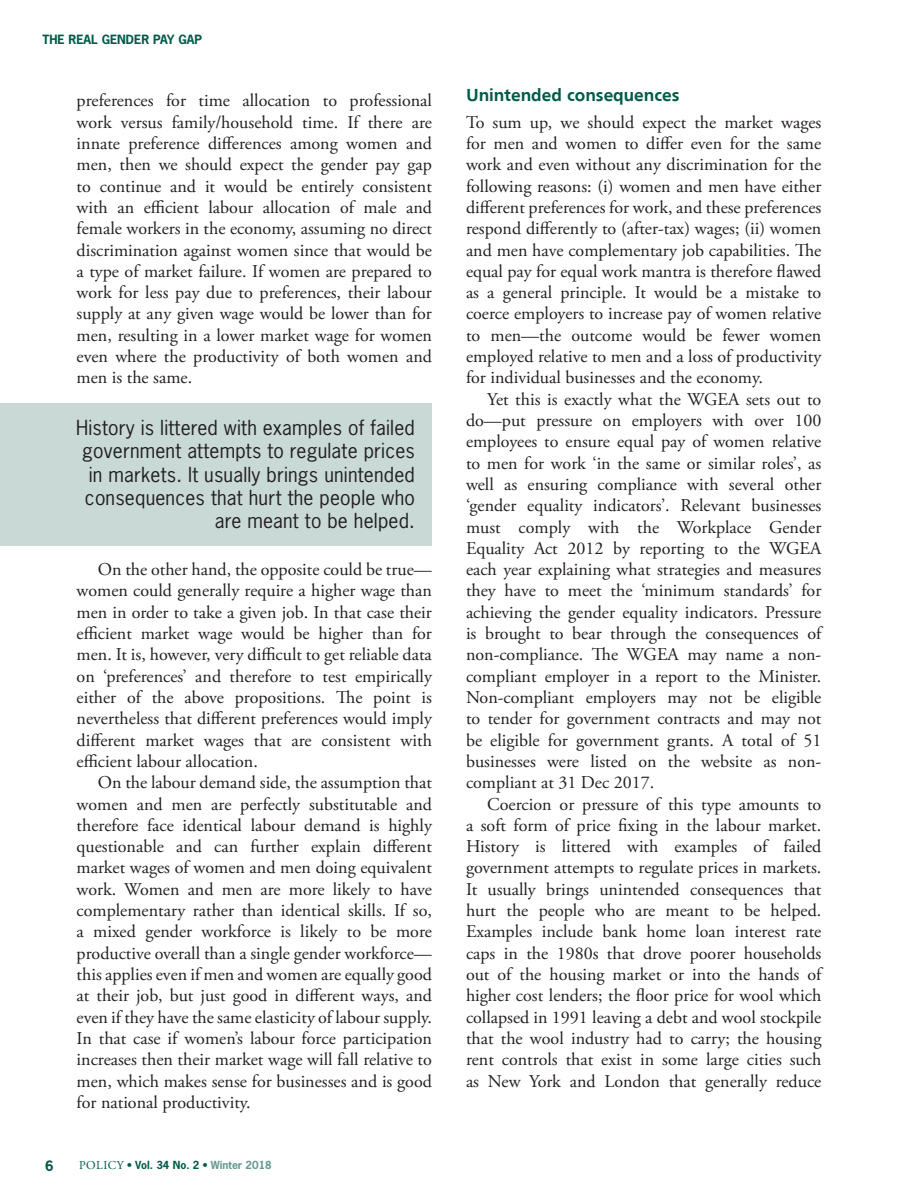
<style>
.page{position:relative;width:915px;height:1191px;background:#fff}
.page>*{position:absolute;margin:0;border:0;box-sizing:border-box;transform-origin:0 0}
._24_CALLOUT_RIGHT{font:19.5px/23.4px "News Gothic Std";letter-spacing:.01em;color:#231f20;text-align:right}
._06_Body_copy{font:18px/21.3px "Adobe Garamond Pro";color:#231f20;text-align:justify}
._07_Body_copy_no_ind{font:18px/21.3px "Adobe Garamond Pro";color:#231f20;text-align:justify}
._10_Sub_head_A{font:700 18px "Frugal Sans";color:#005a49}
.t1{font:700 13.5px "News Gothic Std";color:#005a49}
.t2{font:700 12px "News Gothic Std";color:#005a49}
.t3{font:700 10.5px "News Gothic Std";color:#005a49}
.s1{font-family:"Adobe Garamond Pro";font-weight:400;font-size:12px}
.s2{color:#669a90}
</style>
<div class="page">
<div style="left:0;top:402px;width:432px;height:143px;background:#c9dad6"></div>
<p class="t2" style="left:43px;top:31px;width:161px">THE REAL GENDER PAY GAP</p>
<p class="_06_Body_copy" style="left:77px;top:91px;width:357px">preferences for time allocation to professional work versus family/household time. If there are innate preference differences among women and men, then we should expect the gender pay gap to continue and it would be entirely consistent with an efficient labour allocation of male and female workers in the economy, assuming no direct discrimination against women since that would be a type of market failure. If women are prepared to work for less pay due to preferences, their labour supply at any given wage would be lower than for men, resulting in a lower market wage for women even where the productivity of both women and men is the same.</p>
<p class="_24_CALLOUT_RIGHT" style="left:76px;top:415px;width:340px">History is littered with examples of failed government attempts to regulate prices in markets. It usually brings unintended consequences that hurt the people who are meant to be helped.</p>
<p class="_06_Body_copy" style="left:77px;top:559px;width:357px;text-indent:21px">On the other hand, the opposite could be true— women could generally require a higher wage than men in order to take a given job. In that case their efficient market wage would be higher than for men. It is, however, very difficult to get reliable data on ‘preferences’ and therefore to test empirically either of the above propositions. The point is nevertheless that different preferences would imply different market wages that are consistent with efficient labour allocation.</p>
<p class="_06_Body_copy" style="left:77px;top:772px;width:357px;text-indent:21px">On the labour demand side, the assumption that women and men are perfectly substitutable and therefore face identical labour demand is highly questionable and can further explain different market wages of women and men doing equivalent work. Women and men are more likely to have complementary rather than identical skills. If so, a mixed gender workforce is likely to be more productive overall than a single gender workforce— this applies even if men and women are equally good at their job, but just good in different ways, and even if they have the same elasticity of labour supply.<br>In that case if women’s labour force participation increases then their market wage will fall relative to men, which makes sense for businesses and is good for national productivity.</p>
<p class="t1" style="left:45px;top:1157px;width:10px">6</p>
<p class="t3" style="left:79px;top:1158px;width:194px"><span class="s1">POLICY</span> • Vol. 34 No. 2 • <span class="s2">Winter 2018</span></p>
<p class="_10_Sub_head_A" style="left:466px;top:85px;width:215px">Unintended consequences</p>
<p class="_07_Body_copy_no_ind" style="left:466px;top:112px;width:357px">To sum up, we should expect the market wages for men and women to differ even for the same work and even without any discrimination for the following reasons: (i) women and men have either different preferences for work, and these preferences respond differently to (after-tax) wages; (ii) women and men have complementary job capabilities. The equal pay for equal work mantra is therefore flawed as a general principle. It would be a mistake to coerce employers to increase pay of women relative to men—the outcome would be fewer women employed relative to men and a loss of productivity for individual businesses and the economy.</p>
<p class="_06_Body_copy" style="left:466px;top:389px;width:357px;text-indent:21px">Yet this is exactly what the WGEA sets out to do—put pressure on employers with over 100 employees to ensure equal pay of women relative to men for work ‘in the same or similar roles’, as well as ensuring compliance with several other ‘gender equality indicators’. Relevant businesses must comply with the Workplace Gender Equality Act 2012 by reporting to the WGEA each year explaining what strategies and measures they have to meet the ‘minimum standards’ for achieving the gender equality indicators. Pressure is brought to bear through the consequences of non-compliance. The WGEA may name a non&shy;compliant employer in a report to the Minister.<br>Non-compliant employers may not be eligible to tender for government contracts and may not be eligible for government grants. A total of 51 businesses were listed on the website as non&shy;compliant at 31 Dec 2017.</p>
<p class="_06_Body_copy" style="left:466px;top:794px;width:357px;text-indent:21px">Coercion or pressure of this type amounts to a soft form of price fixing in the labour market.<br>History is littered with examples of failed government attempts to regulate prices in markets.<br>It usually brings unintended consequences that hurt the people who are meant to be helped.<br>Examples include bank home loan interest rate caps in the 1980s that drove poorer households out of the housing market or into the hands of higher cost lenders; the floor price for wool which collapsed in 1991 leaving a debt and wool stockpile that the wool industry had to carry; the housing rent controls that exist in some large cities such as New York and London that generally reduce</p>
</div>
